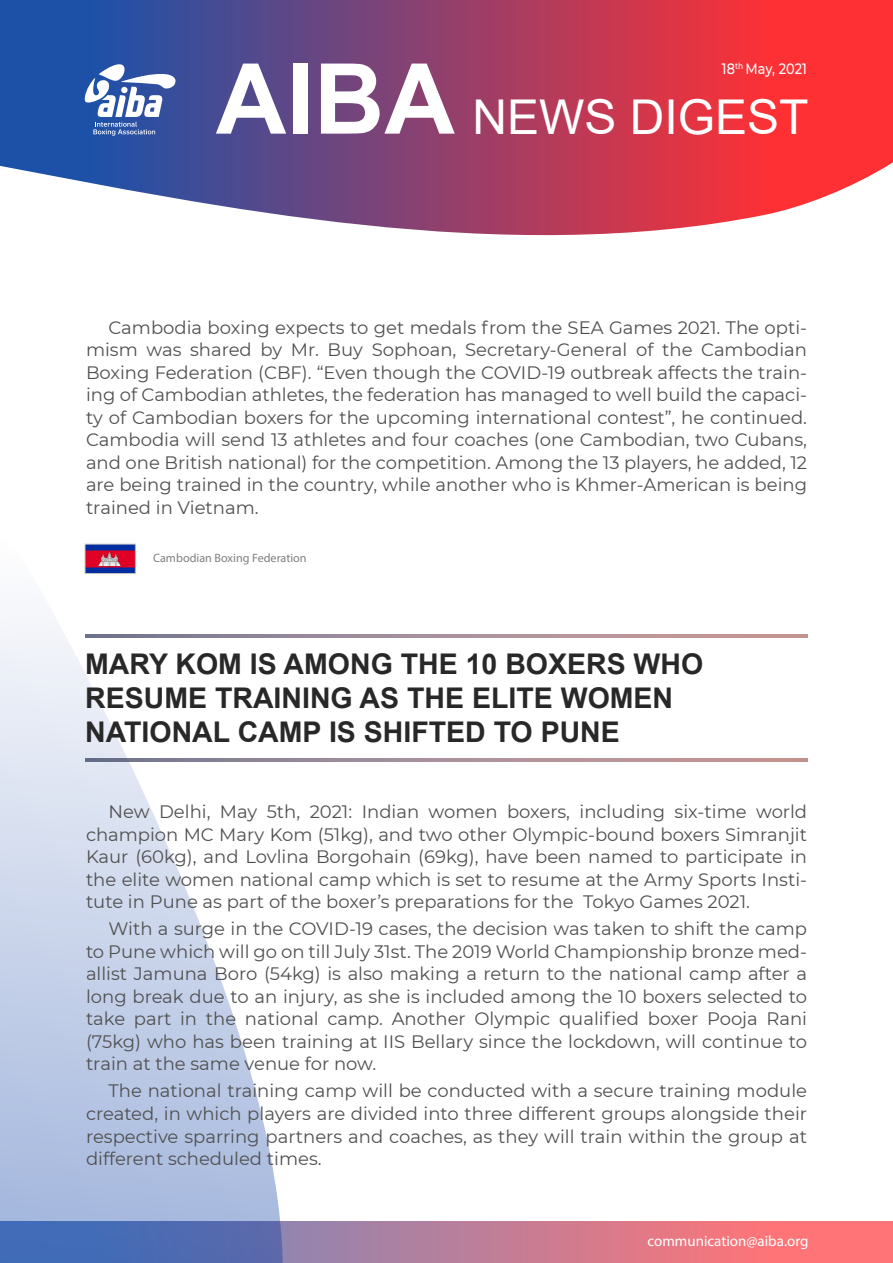
<style>
.page{position:relative;width:893px;height:1263px;background:#fff}
.page>*{position:absolute;margin:0;border:0;box-sizing:border-box;transform-origin:0 0}
.t1{font:48px "Arial";color:#fff}
.t2{font:700 28.5px/34.2px "Arial";color:#282828}
.t3{font:18px/22.5px "Montserrat";color:#505050;text-align:justify}
.t4{font:15px "Myriad Pro";color:#fff}
.t5{font:500 15px "Montserrat";letter-spacing:.005em;color:#fff;scale:.86 1}
.t6{font:12.15px "Myriad Pro";color:#808080}
.s1{font-weight:700;font-size:97.95px}
</style>
<div class="page">
<svg style="left:283px;top:1221px;width:610px;height:42px;background:#d27b8d"></svg>
<svg style="left:0;top:543px;width:283px;height:720px"></svg>
<svg style="left:0;top:0;width:893px;height:235px;background:#a25278"></svg>
<svg style="left:84px;top:50px;width:94px;height:86px"></svg>
<img style="left:87px;top:546px;width:47px;height:26px">
<div style="left:85px;top:544px;width:51px;height:30px;border:1px solid #c4c4c4"></div>
<svg style="left:86px;top:758px;width:721px;height:3px;background:#a28c96"></svg>
<svg style="left:86px;top:635px;width:721px;height:3px;background:#a38c96"></svg>
<p class="t5" style="left:722px;top:58px;width:100px">18<sup>th</sup> May, 2021</p>
<h1 class="t1" style="left:216px;top:84px;width:594px"><span class="s1">AIBA</span> NEWS DIGEST</h1>
<p class="t3" style="left:86px;top:316px;width:723px;text-indent:22px">Cambodia boxing expects to get medals from the SEA Games 2021. The opti&shy;mism was shared by Mr. Buy Sophoan, Secretary-General of the Cambodian Boxing Federation (CBF). “Even though the COVID-19 outbreak affects the train&shy;ing of Cambodian athletes, the federation has managed to well build the capaci&shy;ty of Cambodian boxers for the upcoming international contest”, he continued.<br>Cambodia will send 13 athletes and four coaches (one Cambodian, two Cubans, and one British national) for the competition. Among the 13 players, he added, 12 are being trained in the country, while another who is Khmer-American is being trained in Vietnam.</p>
<p class="t6" style="left:153px;top:550px;width:155px">Cambodian Boxing Federation</p>
<h2 class="t2" style="left:85px;top:647px;width:620px">MARY KOM IS AMONG THE 10 BOXERS WHO<br>RESUME TRAINING AS THE ELITE WOMEN<br>NATIONAL CAMP IS SHIFTED TO PUNE</h2>
<p class="t3" style="left:86px;top:800px;width:723px;text-indent:22px">New Delhi, May 5th, 2021: Indian women boxers, including six-time world champion MC Mary Kom (51kg), and two other Olympic-bound boxers Simranjit Kaur (60kg), and Lovlina Borgohain (69kg), have been named to participate in the elite women national camp which is set to resume at the Army Sports Insti&shy;tute in Pune as part of the boxer’s preparations for the Tokyo Games 2021.</p>
<p class="t3" style="left:86px;top:917px;width:723px;text-indent:22px">With a surge in the COVID-19 cases, the decision was taken to shift the camp to Pune which will go on till July 31st. The 2019 World Championship bronze med&shy;allist Jamuna Boro (54kg) is also making a return to the national camp after a long break due to an injury, as she is included among the 10 boxers selected to take part in the national camp. Another Olympic qualified boxer Pooja Rani (75kg) who has been training at IIS Bellary since the lockdown, will continue to train at the same venue for now.</p>
<p class="t3" style="left:86px;top:1079px;width:723px;text-indent:22px">The national training camp will be conducted with a secure training module created, in which players are divided into three different groups alongside their respective sparring partners and coaches, as they will train within the group at different scheduled times.</p>
<p class="t4" style="left:648px;top:1232px;width:162px">communication@aiba.org</p>
</div>
